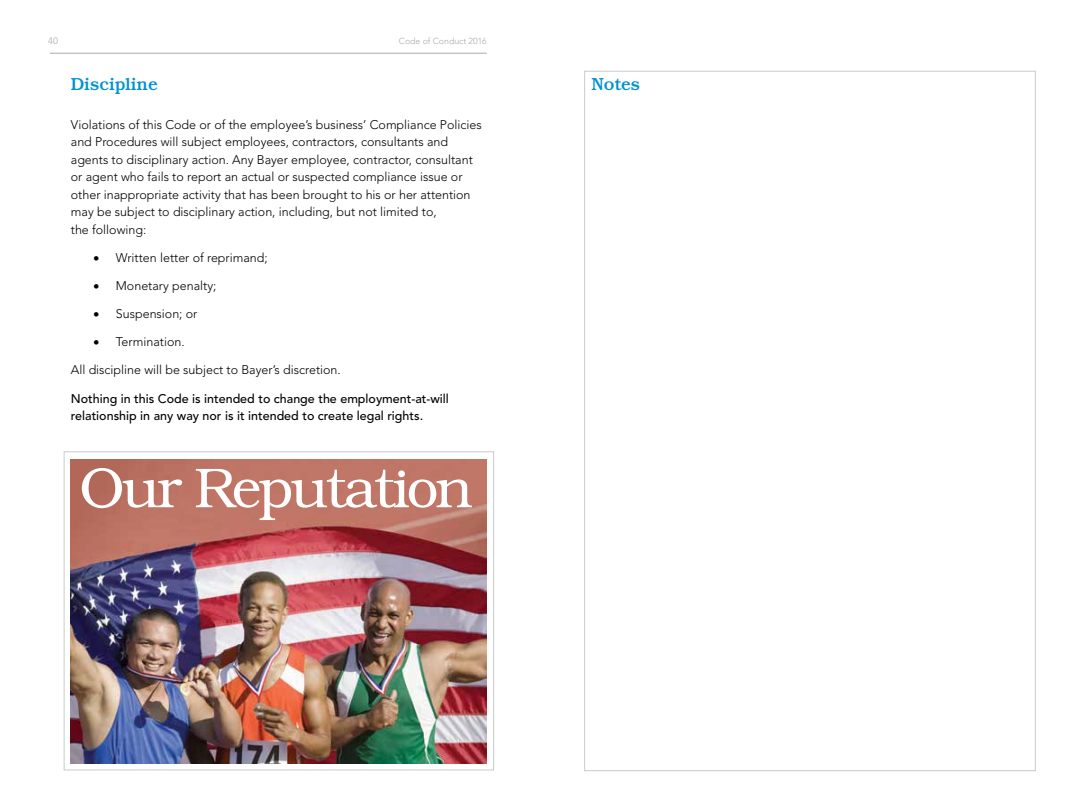
<style>
.page{position:relative;width:1080px;height:810px;background:#fff}
.page>*{position:absolute;margin:0;border:0;box-sizing:border-box;transform-origin:0 0}
.t1{font:300 56.25px "Bookman Std";letter-spacing:-.05em;color:#fff}
.t2{font:500 17.5px "Bookman Std";letter-spacing:-.01em;color:#0093d0}
.t3{font:300 12.5px/17.5px "Avenir LT Std";color:#000}
.t4{font:500 12.5px/17.5px "Avenir LT Std";color:#000}
.t5{font:300 9.38px "Avenir LT Std";color:#a7a9ac}
.t6{font:300 8.75px "Avenir LT Std";color:#a7a9ac}
</style>
<div class="page">
<img style="left:71px;top:459px;width:416px;height:305px">
<hr style="left:50px;top:53px;width:437px;height:1px;background:#a7a9ac">
<p class="t5" style="left:48px;top:35px;width:11px">40</p>
<p class="t6" style="left:399px;top:36px;width:89px">Code of Conduct 2016</p>
<h2 class="t2" style="left:71px;top:74px;width:88px">Discipline</h2>
<p class="t3" style="left:71px;top:116px;width:412px">Violations of this Code or of the employee’s business’ Compliance Policies and Procedures will subject employees, contractors, consultants and agents to disciplinary action. Any Bayer employee, contractor, consultant or agent who fails to report an actual or suspected compliance issue or other inappropriate activity that has been brought to his or her attention may be subject to disciplinary action, including, but not limited to,<br>the following:</p>
<p class="t3" style="left:93px;top:249px;width:176px">• Written letter of reprimand;</p>
<p class="t3" style="left:93px;top:277px;width:125px">• Monetary penalty;</p>
<p class="t3" style="left:93px;top:305px;width:106px">• Suspension; or</p>
<p class="t3" style="left:93px;top:333px;width:93px">• Termination.</p>
<p class="t3" style="left:71px;top:361px;width:271px">All discipline will be subject to Bayer’s discretion.</p>
<p class="t4" style="left:71px;top:390px;width:380px">Nothing in this Code is intended to change the employment-at-will relationship in any way nor is it intended to create legal rights.</p>
<h1 class="t1" style="left:79px;top:456px;width:395px">Our Reputation</h1>
<h2 class="t2" style="left:591px;top:74px;width:50px">Notes</h2>
</div>
